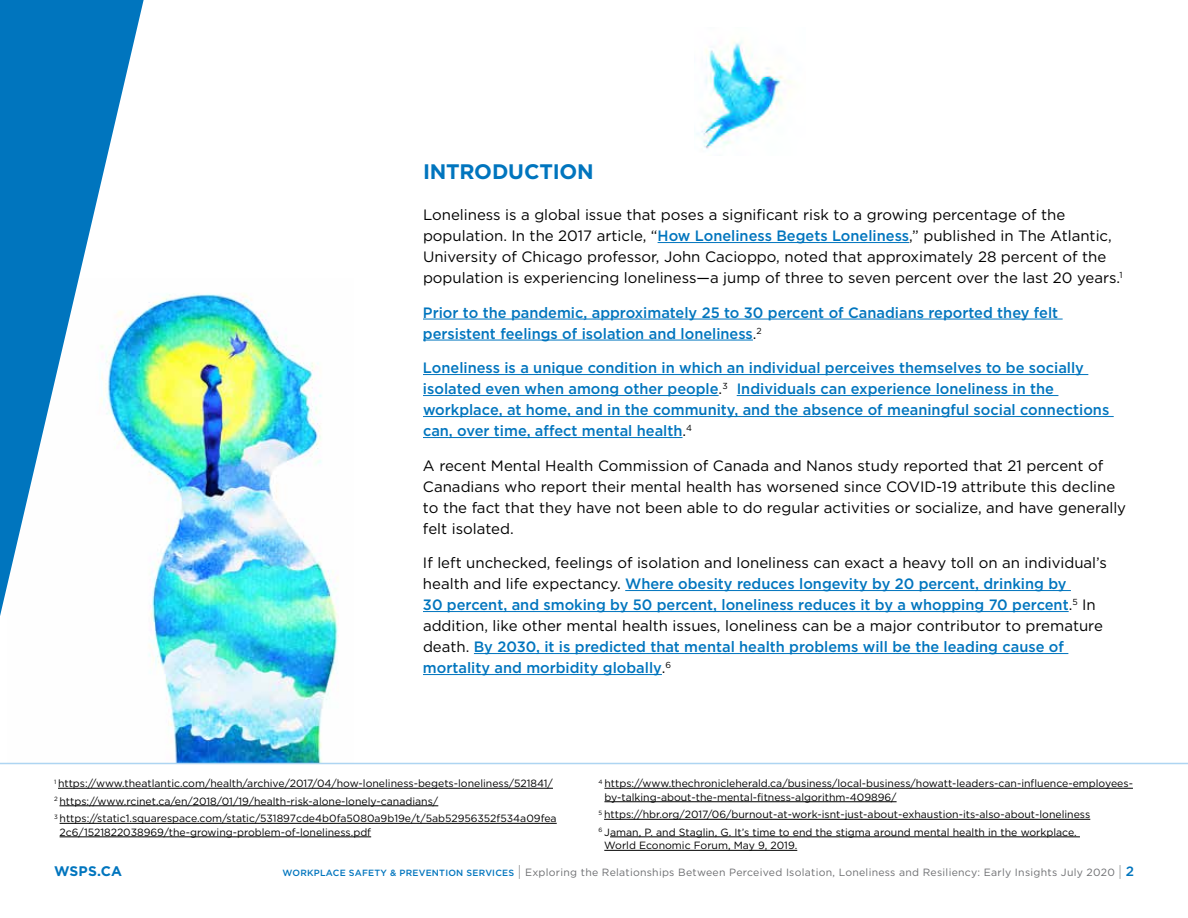
<style>
.page{position:relative;width:1188px;height:918px;background:#fff}
.page>*{position:absolute;margin:0;border:0;box-sizing:border-box;transform-origin:0 0}
.t1{font:700 21px "Gotham";letter-spacing:-.01em;color:#0075be}
.t2{font:500 15px/21px "Gotham";color:#0075be}
.t3{font:15px/21px "Gotham";color:#000}
.t4{font:700 13.8px "Gotham";letter-spacing:.015em;color:#0075be}
.t5{font:10.5px/17.5px "Gotham";color:#000}
.t6{font:10.5px "Gotham";letter-spacing:.025em;color:#6d6e71}
.s1{font-weight:500;color:#0075be}
.s2{font-weight:400;color:#000}
.s3{font-weight:500;font-size:9px;color:#0075be}
.s4{font-weight:300;font-size:15px}
.s5{font-weight:500;font-size:13.5px;color:#0075be}
</style>
<div class="page">
<img style="left:7px;top:293px;width:347px;height:470px">
<svg style="left:0;top:0;width:144px;height:616px"></svg>
<img style="left:696px;top:40px;width:96px;height:109px">
<hr style="left:0;top:763px;width:1188px;height:1px;background:#aed5f2">
<hr style="left:658px;top:242px;width:251px;height:1px;background:#0075be">
<hr style="left:423px;top:319px;width:640px;height:1px;background:#0075be">
<hr style="left:423px;top:340px;width:330px;height:1px;background:#0075be">
<hr style="left:423px;top:374px;width:665px;height:1px;background:#0075be">
<hr style="left:423px;top:395px;width:296px;height:1px;background:#0075be">
<hr style="left:737px;top:395px;width:321px;height:1px;background:#0075be">
<hr style="left:423px;top:416px;width:691px;height:1px;background:#0075be">
<hr style="left:423px;top:437px;width:260px;height:1px;background:#0075be">
<hr style="left:625px;top:590px;width:446px;height:1px;background:#0075be">
<hr style="left:423px;top:611px;width:646px;height:1px;background:#0075be">
<hr style="left:474px;top:653px;width:594px;height:1px;background:#0075be">
<hr style="left:423px;top:674px;width:239px;height:1px;background:#0075be">
<hr style="left:58px;top:788px;width:495px;height:1px;background:#000">
<hr style="left:60px;top:806px;width:378px;height:1px;background:#000">
<hr style="left:60px;top:823px;width:497px;height:1px;background:#000">
<hr style="left:60px;top:837px;width:311px;height:1px;background:#000">
<hr style="left:604px;top:788px;width:529px;height:1px;background:#000">
<hr style="left:604px;top:801px;width:293px;height:1px;background:#000">
<hr style="left:604px;top:819px;width:486px;height:1px;background:#000">
<hr style="left:610px;top:837px;width:470px;height:1px;background:#000">
<hr style="left:604px;top:850px;width:193px;height:1px;background:#000">
<h1 class="t1" style="left:423px;top:157px;width:172px">INTRODUCTION</h1>
<p class="t3" style="left:423px;top:204px;width:701px">Loneliness is a global issue that poses a significant risk to a growing percentage of the population. In the 2017 article, “<span class="s1">How Loneliness Begets Loneliness</span>,” published in The Atlantic, University of Chicago professor, John Cacioppo, noted that approximately 28 percent of the population is experiencing loneliness—a jump of three to seven percent over the last 20 years.<sup>1</sup></p>
<p class="t2" style="left:423px;top:302px;width:637px">Prior to the pandemic, approximately 25 to 30 percent of Canadians reported they felt persistent feelings of isolation and loneliness<span class="s2">.</span><sup>2</sup></p>
<p class="t2" style="left:423px;top:357px;width:688px">Loneliness is a unique condition in which an individual perceives themselves to be socially isolated even when among other people<span class="s2">.</span><sup>3</sup> Individuals can experience loneliness in the workplace, at home, and in the community, and the absence of meaningful social connections can, over time, affect mental health<span class="s2">.</span><sup>4</sup></p>
<p class="t3" style="left:423px;top:454px;width:705px">A recent Mental Health Commission of Canada and Nanos study reported that 21 percent of Canadians who report their mental health has worsened since COVID-19 attribute this decline to the fact that they have not been able to do regular activities or socialize, and have generally felt isolated.</p>
<p class="t2" style="left:423px;top:552px;width:686px"><span class="s2">If left unchecked, feelings of isolation and loneliness can exact a heavy toll on an individual’s health and life expectancy.</span> Where obesity reduces longevity by 20 percent, drinking by<br>30 percent, and smoking by 50 percent, loneliness reduces it by a whopping 70 percent<span class="s2">.</span><sup>5</sup> <span class="s2">In addition, like other mental health issues, loneliness can be a major contributor to premature death.</span> By 2030, it is predicted that mental health problems will be the leading cause of mortality and morbidity globally<span class="s2">.</span><sup>6</sup></p>
<p class="t5" style="left:54px;top:774px;width:504px"><sup>1</sup> https://www.theatlantic.com/health/archive/2017/04/how-loneliness-begets-loneliness/521841/<br><sup>2</sup> https://www.rcinet.ca/en/2018/01/19/health-risk-alone-lonely-canadians/<br><sup>3</sup> https://static1.squarespace.com/static/531897cde4b0fa5080a9b19e/t/5ab52956352f534a09fea</p>
<p class="t5" style="left:60px;top:823px;width:313px">2c6/1521822038969/the-growing-problem-of-loneliness.pdf</p>
<p class="t5" style="left:604px;top:777px;width:530px;line-height:13.5px;text-indent:-6px"><sup>4</sup> https://www.thechronicleherald.ca/business/local-business/howatt-leaders-can-influence-employees&shy;by-talking-about-the-mental-fitness-algorithm-409896/</p>
<p class="t5" style="left:598px;top:806px;width:493px"><sup>5</sup> https://hbr.org/2017/06/burnout-at-work-isnt-just-about-exhaustion-its-also-about-loneliness<br><sup>6</sup> Jaman, P. and Staglin, G. It’s time to end the stigma around mental health in the workplace.</p>
<p class="t5" style="left:604px;top:837px;width:195px">World Economic Forum, May 9, 2019.</p>
<p class="t4" style="left:54px;top:862px;width:70px">WSPS.CA</p>
<p class="t6" style="left:283px;top:865px;width:853px"><span class="s3">WORKPLACE SAFETY &amp; PREVENTION SERVICES</span> <span class="s4">|</span> Exploring the Relationships Between Perceived Isolation, Loneliness and Resiliency: Early Insights July 2020 <span class="s4">|</span> <span class="s5">2</span></p>
</div>
